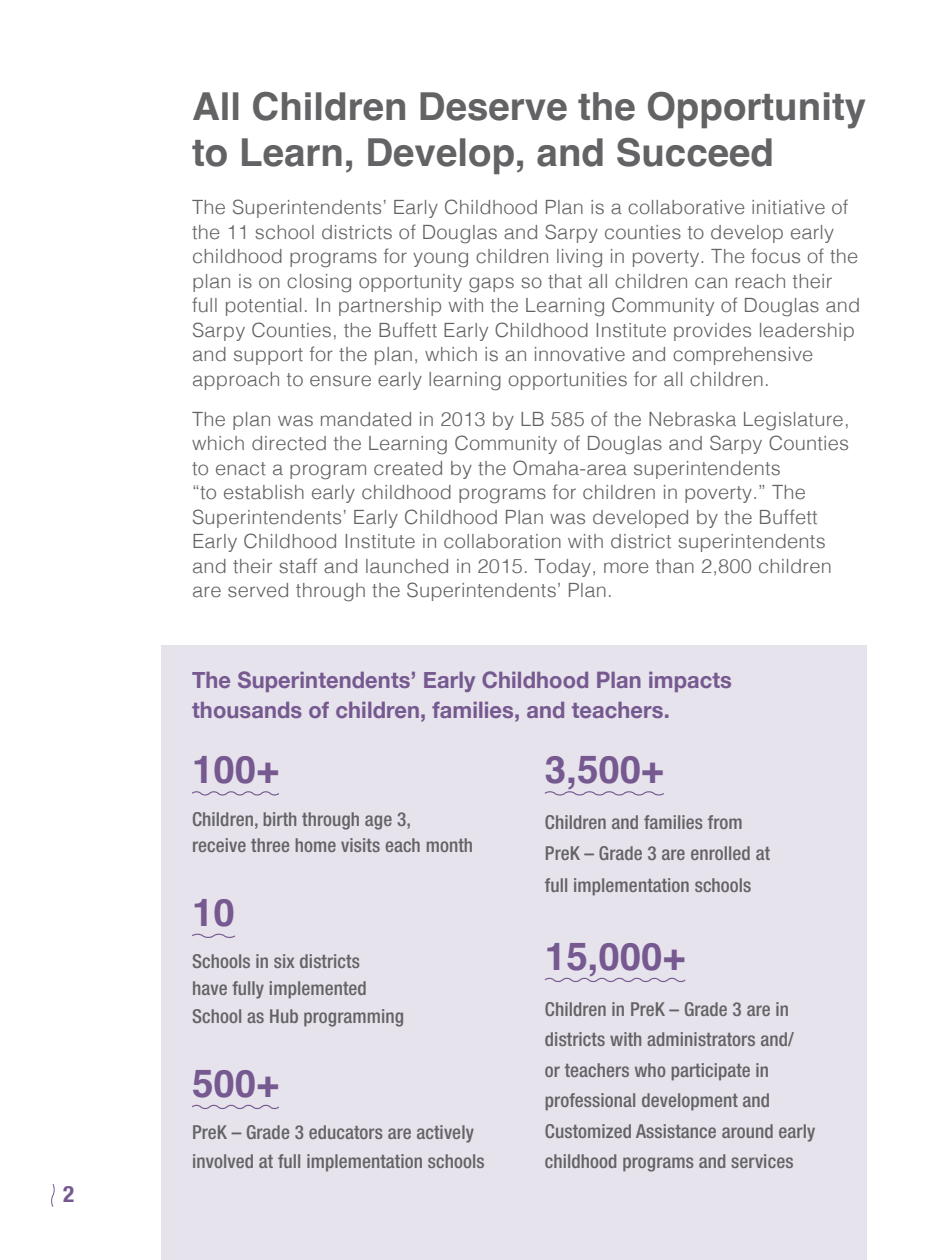
<style>
.page{position:relative;width:945px;height:1260px;background:#fff}
.page>*{position:absolute;margin:0;border:0;box-sizing:border-box;transform-origin:0 0}
.t1{font:700 38.5px/46.2px "Helvetica";color:#636366}
.t2{font:700 38.5px "Helvetica";color:#755990}
.t3{font:700 22.75px/30.1px "Helvetica Neue";letter-spacing:.005em;color:#755990;scale:.96 1}
.t4{font:700 condensed 22.75px "Helvetica Neue";color:#755990}
.t5{font:300 19.6px/24.5px "Helvetica";letter-spacing:.01em;color:#636366}
.t6{font:500 condensed 19.25px/30.4px "Helvetica Neue LT Pro";letter-spacing:.005em;color:#636366}
</style>
<div class="page">
<svg style="left:51px;top:1184px;width:4px;height:23px"></svg>
<div style="left:161px;top:646px;width:705px;height:614px;background:#e7e3ec"></div>
<svg style="left:192px;top:791px;width:87px;height:5px"></svg>
<svg style="left:192px;top:933px;width:44px;height:5px"></svg>
<svg style="left:192px;top:1104px;width:87px;height:5px"></svg>
<svg style="left:544px;top:791px;width:120px;height:5px"></svg>
<svg style="left:544px;top:977px;width:142px;height:5px"></svg>
<p class="t4" style="left:63px;top:1175px;width:13px">2</p>
<h1 class="t1" style="left:192px;top:88px;width:676px">All Children Deserve the Opportunity to Learn, Develop, and Succeed</h1>
<p class="t5" style="left:192px;top:194px;width:670px">The Superintendents’ Early Childhood Plan is a collaborative initiative of the 11 school districts of Douglas and Sarpy counties to develop early childhood programs for young children living in poverty. The focus of the plan is on closing opportunity gaps so that all children can reach their full potential. In partnership with the Learning Community of Douglas and Sarpy Counties, the Buffett Early Childhood Institute provides leadership and support for the plan, which is an innovative and comprehensive approach to ensure early learning opportunities for all children.</p>
<p class="t5" style="left:192px;top:405px;width:659px">The plan was mandated in 2013 by LB 585 of the Nebraska Legislature, which directed the Learning Community of Douglas and Sarpy Counties to enact a program created by the Omaha-area superintendents<br>“to establish early childhood programs for children in poverty.” The Superintendents’ Early Childhood Plan was developed by the Buffett Early Childhood Institute in collaboration with district superintendents and their staff and launched in 2015. Today, more than 2,800 children are served through the Superintendents’ Plan.</p>
<p class="t3" style="left:192px;top:665px;width:564px">The Superintendents’ Early Childhood Plan impacts thousands of children, families, and teachers.</p>
<h1 class="t2" style="left:192px;top:746px;width:88px">100+</h1>
<p class="t6" style="left:192px;top:805px;width:282px;line-height:26.6px">Children, birth through age 3,<br>receive three home visits each month</p>
<h1 class="t2" style="left:545px;top:746px;width:120px">3,500+</h1>
<p class="t6" style="left:545px;top:807px;width:227px">Children and families from<br>PreK – Grade 3 are enrolled at</p>
<p class="t6" style="left:545px;top:870px;width:208px">full implementation schools</p>
<h1 class="t2" style="left:192px;top:889px;width:44px">10</h1>
<p class="t6" style="left:192px;top:948px;width:176px;line-height:26.6px">Schools in six districts have fully implemented</p>
<p class="t6" style="left:192px;top:1001px;width:214px">School as Hub programming</p>
<h1 class="t2" style="left:192px;top:1060px;width:88px">500+</h1>
<p class="t6" style="left:192px;top:1118px;width:294px;line-height:28.7px">PreK – Grade 3 educators are actively involved at full implementation schools</p>
<h1 class="t2" style="left:545px;top:933px;width:142px">15,000+</h1>
<p class="t6" style="left:545px;top:994px;width:272px">Children in PreK – Grade 3 are in districts with administrators and/<br>or teachers who participate in professional development and Customized Assistance around early childhood programs and services</p>
</div>
